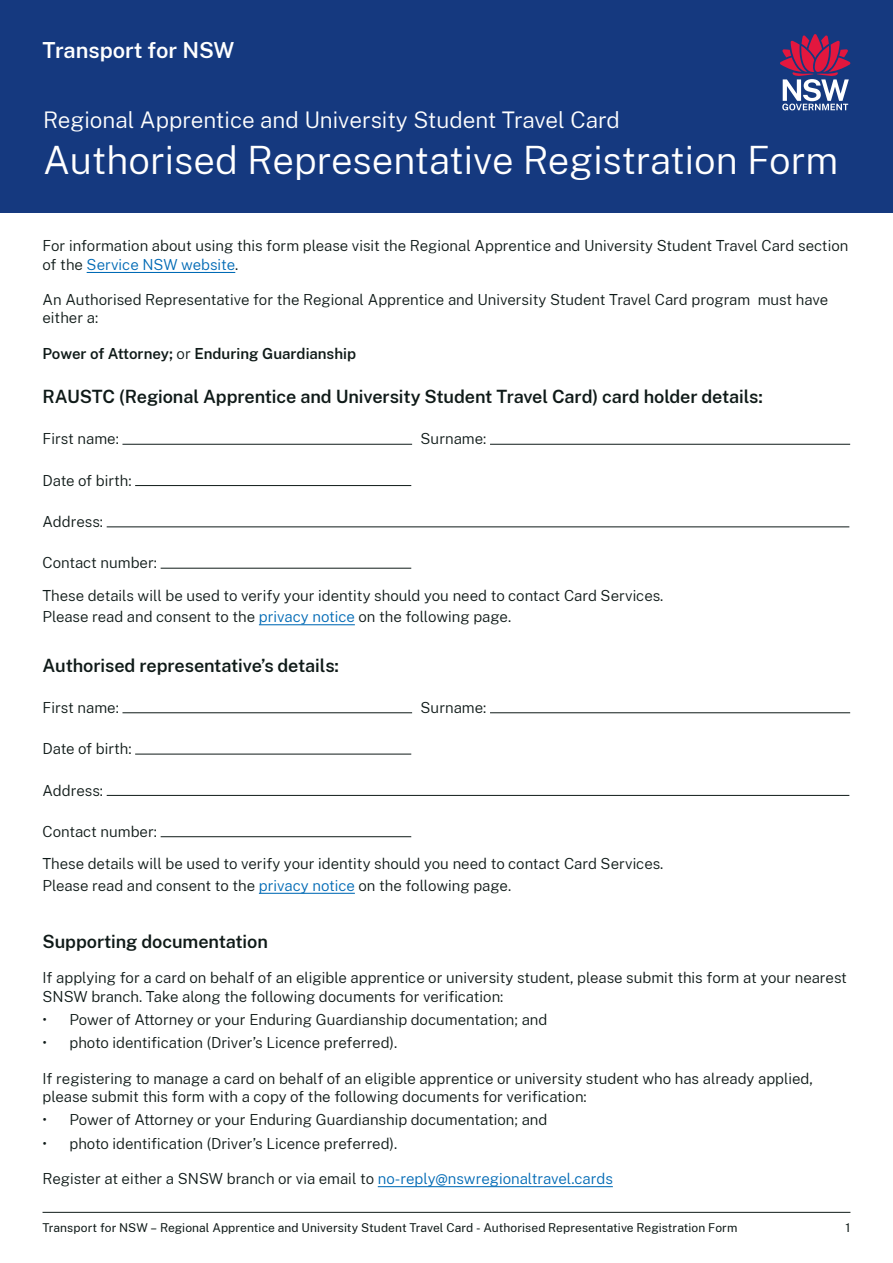
<style>
.page{position:relative;width:893px;height:1263px;background:#fff}
.page>*{position:absolute;margin:0;border:0;box-sizing:border-box;transform-origin:0 0}
.t1{font:300 38.4px "Public Sans NSW";color:#fff}
.t2{font:300 22.5px "Public Sans NSW";color:#fff}
.t3{font:600 21.75px "Public Sans NSW";color:#fff}
.Paragraph_Style_1{font:600 18px "Public Sans NSW";letter-spacing:-.005em;color:#0f1a18}
.Body{font:300 15px/18.3px "Public Sans NSW";color:#0f1a18}
.Body-2{font:600 15px "Public Sans NSW";color:#0f1a18}
.t4{font:12px "Public Sans NSW";letter-spacing:.005em;color:#0f1a18}
.s1{color:#006ab5}
.s2{font-weight:300}
</style>
<div class="page">
<div style="left:0;top:0;width:893px;height:213px;background:#15397f"></div>
<svg style="left:780px;top:34px;width:70px;height:76px"></svg>
<hr style="left:259px;top:624px;width:96px;height:1px;background:#006ab5">
<hr style="left:122px;top:444px;width:290px;height:1px;background:#0f1a18">
<hr style="left:490px;top:444px;width:360px;height:1px;background:#0f1a18">
<hr style="left:135px;top:485px;width:276px;height:1px;background:#0f1a18">
<hr style="left:107px;top:527px;width:742px;height:1px;background:#0f1a18">
<hr style="left:161px;top:568px;width:250px;height:1px;background:#0f1a18">
<hr style="left:87px;top:272px;width:148px;height:1px;background:#006ab5">
<hr style="left:259px;top:893px;width:96px;height:1px;background:#006ab5">
<hr style="left:122px;top:712px;width:290px;height:1px;background:#0f1a18">
<hr style="left:490px;top:712px;width:360px;height:1px;background:#0f1a18">
<hr style="left:135px;top:754px;width:276px;height:1px;background:#0f1a18">
<hr style="left:107px;top:795px;width:742px;height:1px;background:#0f1a18">
<hr style="left:161px;top:836px;width:250px;height:1px;background:#0f1a18">
<hr style="left:378px;top:1186px;width:235px;height:1px;background:#006ab5">
<hr style="left:43px;top:1212px;width:807px;height:1px;background:#0f1a18">
<h3 class="t3" style="left:43px;top:34px;width:193px">Transport for NSW</h3>
<p class="t2" style="left:43px;top:104px;width:578px">Regional Apprentice and University Student Travel Card</p>
<p class="t1" style="left:43px;top:132px;width:797px">Authorised Representative Registration Form</p>
<p class="Body" style="left:43px;top:236px;width:807px">For information about using this form please visit the Regional Apprentice and University Student Travel Card section of the <span class="s1">Service NSW website</span>.</p>
<p class="Body" style="left:43px;top:289px;width:787px">An Authorised Representative for the Regional Apprentice and University Student Travel Card program must have either a:</p>
<p class="Body-2" style="left:43px;top:342px;width:315px">Power of Attorney; <span class="s2">or</span> Enduring Guardianship</p>
<p class="Paragraph_Style_1" style="left:43px;top:383px;width:722px">RAUSTC (Regional Apprentice and University Student Travel Card) card holder details:</p>
<p class="Body" style="left:43px;top:429px;width:78px">First name:</p>
<p class="Body" style="left:421px;top:429px;width:67px">Surname:</p>
<p class="Body" style="left:43px;top:470px;width:91px">Date of birth:</p>
<p class="Body" style="left:43px;top:511px;width:62px">Address:</p>
<p class="Body" style="left:43px;top:553px;width:116px">Contact number:</p>
<p class="Body" style="left:43px;top:584px;width:622px;line-height:21.3px">These details will be used to verify your identity should you need to contact Card Services.<br>Please read and consent to the <span class="s1">privacy notice</span> on the following page.</p>
<p class="Paragraph_Style_1" style="left:43px;top:652px;width:298px">Authorised representative’s details:</p>
<p class="Body" style="left:43px;top:697px;width:78px">First name:</p>
<p class="Body" style="left:421px;top:697px;width:67px">Surname:</p>
<p class="Body" style="left:43px;top:739px;width:91px">Date of birth:</p>
<p class="Body" style="left:43px;top:780px;width:62px">Address:</p>
<p class="Body" style="left:43px;top:821px;width:116px">Contact number:</p>
<p class="Body" style="left:43px;top:852px;width:622px;line-height:21.3px">These details will be used to verify your identity should you need to contact Card Services.<br>Please read and consent to the <span class="s1">privacy notice</span> on the following page.</p>
<p class="Paragraph_Style_1" style="left:43px;top:928px;width:227px">Supporting documentation</p>
<p class="Body" style="left:43px;top:968px;width:806px">If applying for a card on behalf of an eligible apprentice or university student, please submit this form at your nearest<br>SNSW branch. Take along the following documents for verification:</p>
<p class="Body" style="left:43px;top:1009px;width:506px">• Power of Attorney or your Enduring Guardianship documentation; and</p>
<p class="Body" style="left:43px;top:1033px;width:356px">• photo identification (Driver’s Licence preferred).</p>
<p class="Body" style="left:43px;top:1068px;width:772px">If registering to manage a card on behalf of an eligible apprentice or university student who has already applied, please submit this form with a copy of the following documents for verification:</p>
<p class="Body" style="left:43px;top:1110px;width:506px">• Power of Attorney or your Enduring Guardianship documentation; and</p>
<p class="Body" style="left:43px;top:1133px;width:356px">• photo identification (Driver’s Licence preferred).</p>
<p class="Body" style="left:43px;top:1168px;width:572px">Register at either a SNSW branch or via email to <span class="s1">no-reply@nswregionaltravel.cards</span></p>
<p class="t4" style="left:43px;top:1219px;width:696px">Transport for NSW – Regional Apprentice and University Student Travel Card - Authorised Representative Registration Form</p>
<p class="t4" style="left:846px;top:1219px;width:6px">1</p>
</div>
